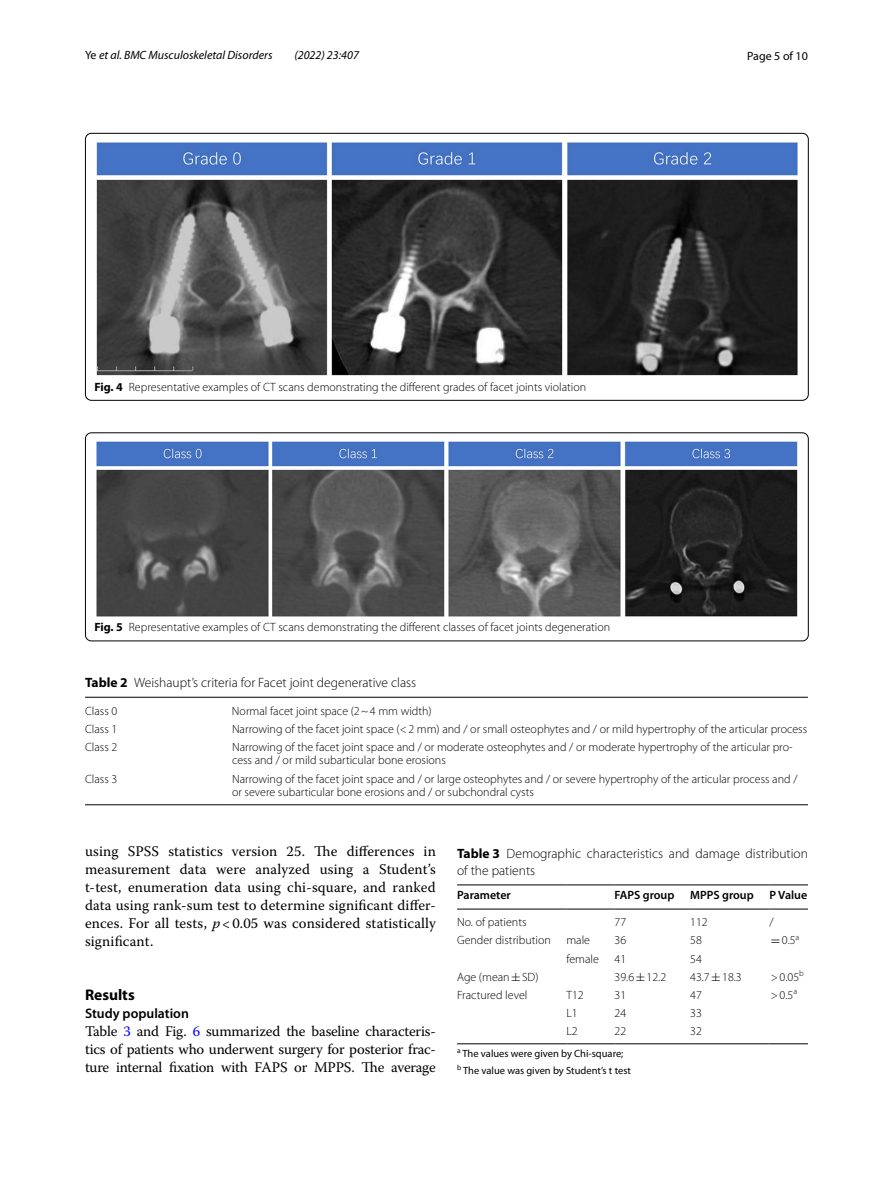
<style>
.page{position:relative;width:893px;height:1187px;background:#fff}
.page>*{position:absolute;margin:0;border:0;box-sizing:border-box;transform-origin:0 0}
.t1{font:700 15.45px "Myriad Pro";color:#000}
.t2{font:14.7px/18px "Warnock Pro";letter-spacing:-.005em;color:#000;text-align:justify}
.t3{font:600 13.8px "Myriad Pro";color:#000}
.t4{font:300 13.5px/16.5px "Myriad Pro";color:#000}
.t5{font:300 12px/13.5px "Myriad Pro";color:#000}
.t6{font:italic 12px "Myriad Pro";color:#000}
.t7{font:600 12px "Myriad Pro";color:#000}
.t8{font:12px "Myriad Pro";color:#000}
.t9{font:10.5px/17px "Myriad Pro";color:#000}
.s1{font-style:normal}
.s2{font-weight:700}
.s3{font-style:italic}
.s4{color:#00f}
.s5{font-family:"MTSY";font-weight:400}
</style>
<div class="page">
<img style="left:97px;top:142px;width:700px;height:233px">
<div style="left:85px;top:133px;width:723px;height:267px;border:1px solid #000;border-radius:6px"></div>
<hr style="left:85px;top:697px;width:147px;height:1px;background:#000">
<hr style="left:232px;top:697px;width:576px;height:1px;background:#000">
<hr style="left:85px;top:804px;width:147px;height:1px;background:#000">
<hr style="left:232px;top:804px;width:576px;height:1px;background:#000">
<img style="left:97px;top:442px;width:700px;height:174px">
<div style="left:85px;top:432px;width:723px;height:209px;border:1px solid #000;border-radius:6px"></div>
<hr style="left:457px;top:884px;width:109px;height:1px;background:#000">
<hr style="left:566px;top:884px;width:49px;height:1px;background:#000">
<hr style="left:457px;top:908px;width:109px;height:1px;background:#000">
<hr style="left:566px;top:908px;width:49px;height:1px;background:#000">
<hr style="left:615px;top:884px;width:75px;height:1px;background:#000">
<hr style="left:615px;top:908px;width:75px;height:1px;background:#000">
<hr style="left:690px;top:884px;width:79px;height:1px;background:#000">
<hr style="left:690px;top:908px;width:79px;height:1px;background:#000">
<hr style="left:769px;top:884px;width:39px;height:1px;background:#000">
<hr style="left:769px;top:908px;width:39px;height:1px;background:#000">
<hr style="left:457px;top:1043px;width:109px;height:1px;background:#000">
<hr style="left:769px;top:1043px;width:39px;height:1px;background:#000">
<hr style="left:566px;top:1043px;width:49px;height:1px;background:#000">
<hr style="left:615px;top:1043px;width:75px;height:1px;background:#000">
<hr style="left:690px;top:1043px;width:79px;height:1px;background:#000">
<p class="t6" style="left:85px;top:48px;width:189px"><span class="s1">Ye</span> et al. BMC Musculoskeletal Disorders</p>
<p class="t6" style="left:294px;top:48px;width:66px">(2022) 23:407</p>
<p class="t8" style="left:747px;top:48px;width:62px">Page 5 of 10</p>
<p class="t5" style="left:94px;top:380px;width:493px"><span class="s2">Fig. 4</span> Representative examples of CT scans demonstrating the different grades of facet joints violation</p>
<p class="t5" style="left:94px;top:621px;width:517px"><span class="s2">Fig. 5</span> Representative examples of CT scans demonstrating the different classes of facet joints degeneration</p>
<p class="t4" style="left:85px;top:674px;width:333px"><span class="s2">Table 2</span> Weishaupt’s criteria for Facet joint degenerative class</p>
<p class="t5" style="left:85px;top:704px;width:34px">Class 0</p>
<p class="t5" style="left:232px;top:704px;width:201px">Normal facet joint space (2~4 mm width)</p>
<p class="t5" style="left:85px;top:722px;width:34px">Class 1</p>
<p class="t5" style="left:232px;top:722px;width:577px">Narrowing of the facet joint space (&lt;2 mm) and / or small osteophytes and / or mild hypertrophy of the articular process</p>
<p class="t5" style="left:85px;top:740px;width:34px">Class 2</p>
<p class="t5" style="left:232px;top:740px;width:562px">Narrowing of the facet joint space and / or moderate osteophytes and / or moderate hypertrophy of the articular pro&shy;cess and / or mild subarticular bone erosions</p>
<p class="t5" style="left:85px;top:772px;width:34px">Class 3</p>
<p class="t5" style="left:232px;top:772px;width:567px">Narrowing of the facet joint space and / or large osteophytes and / or severe hypertrophy of the articular process and / or severe subarticular bone erosions and / or subchondral cysts</p>
<p class="t2" style="left:85px;top:841px;width:352px">using SPSS statistics version 25. The differences in measurement data were analyzed using a Student’s t-test, enumeration data using chi-square, and ranked data using rank-sum test to determine significant differ&shy;ences. For all tests, <span class="s3">p</span> &lt; 0.05 was considered statistically significant.</p>
<p class="t1" style="left:85px;top:985px;width:51px">Results</p>
<p class="t3" style="left:85px;top:1004px;width:105px">Study population</p>
<p class="t2" style="left:85px;top:1022px;width:352px">Table <span class="s4">3</span> and Fig. <span class="s4">6</span> summarized the baseline characteris&shy;tics of patients who underwent surgery for posterior frac&shy;ture internal fixation with FAPS or MPPS. The average</p>
<p class="t4" style="left:457px;top:845px;width:352px"><span class="s2">Table 3</span> Demographic characteristics and damage distribution of the patients</p>
<p class="t7" style="left:457px;top:887px;width:55px">Parameter</p>
<p class="t7" style="left:615px;top:887px;width:61px">FAPS group</p>
<p class="t7" style="left:690px;top:887px;width:65px">MPPS group</p>
<p class="t7" style="left:769px;top:887px;width:39px">P Value</p>
<p class="t5" style="left:457px;top:915px;width:71px">No. of patients</p>
<p class="t5" style="left:615px;top:915px;width:13px">77</p>
<p class="t5" style="left:690px;top:915px;width:19px">112</p>
<p class="t5" style="left:769px;top:915px;width:6px">/</p>
<p class="t5" style="left:457px;top:933px;width:95px">Gender distribution</p>
<p class="t5" style="left:566px;top:933px;width:25px">male</p>
<p class="t5" style="left:615px;top:933px;width:13px">36</p>
<p class="t5" style="left:690px;top:933px;width:13px">58</p>
<p class="t5" style="left:771px;top:933px;width:30px"><span class="s5">=</span>0.5<sup>a</sup></p>
<p class="t5" style="left:566px;top:951px;width:34px">female</p>
<p class="t5" style="left:615px;top:951px;width:13px">41</p>
<p class="t5" style="left:690px;top:951px;width:13px">54</p>
<p class="t5" style="left:457px;top:970px;width:83px">Age (mean<span class="s5">±</span>SD)</p>
<p class="t5" style="left:615px;top:970px;width:53px">39.6<span class="s5">±</span>12.2</p>
<p class="t5" style="left:690px;top:970px;width:53px">43.7<span class="s5">±</span>18.3</p>
<p class="t5" style="left:771px;top:970px;width:34px">&gt;0.05<sup>b</sup></p>
<p class="t5" style="left:457px;top:988px;width:72px">Fractured level</p>
<p class="t5" style="left:566px;top:988px;width:19px">T12</p>
<p class="t5" style="left:615px;top:988px;width:13px">31</p>
<p class="t5" style="left:690px;top:988px;width:13px">47</p>
<p class="t5" style="left:771px;top:988px;width:28px">&gt;0.5<sup>a</sup></p>
<p class="t5" style="left:566px;top:1006px;width:13px">L1</p>
<p class="t5" style="left:615px;top:1006px;width:13px">24</p>
<p class="t5" style="left:690px;top:1006px;width:13px">33</p>
<p class="t5" style="left:566px;top:1024px;width:13px">L2</p>
<p class="t5" style="left:615px;top:1024px;width:13px">22</p>
<p class="t5" style="left:690px;top:1024px;width:13px">32</p>
<p class="t9" style="left:457px;top:1045px;width:175px"><sup>a</sup> The values were given by Chi-square;<br><sup>b</sup> The value was given by Student’s t test</p>
</div>
